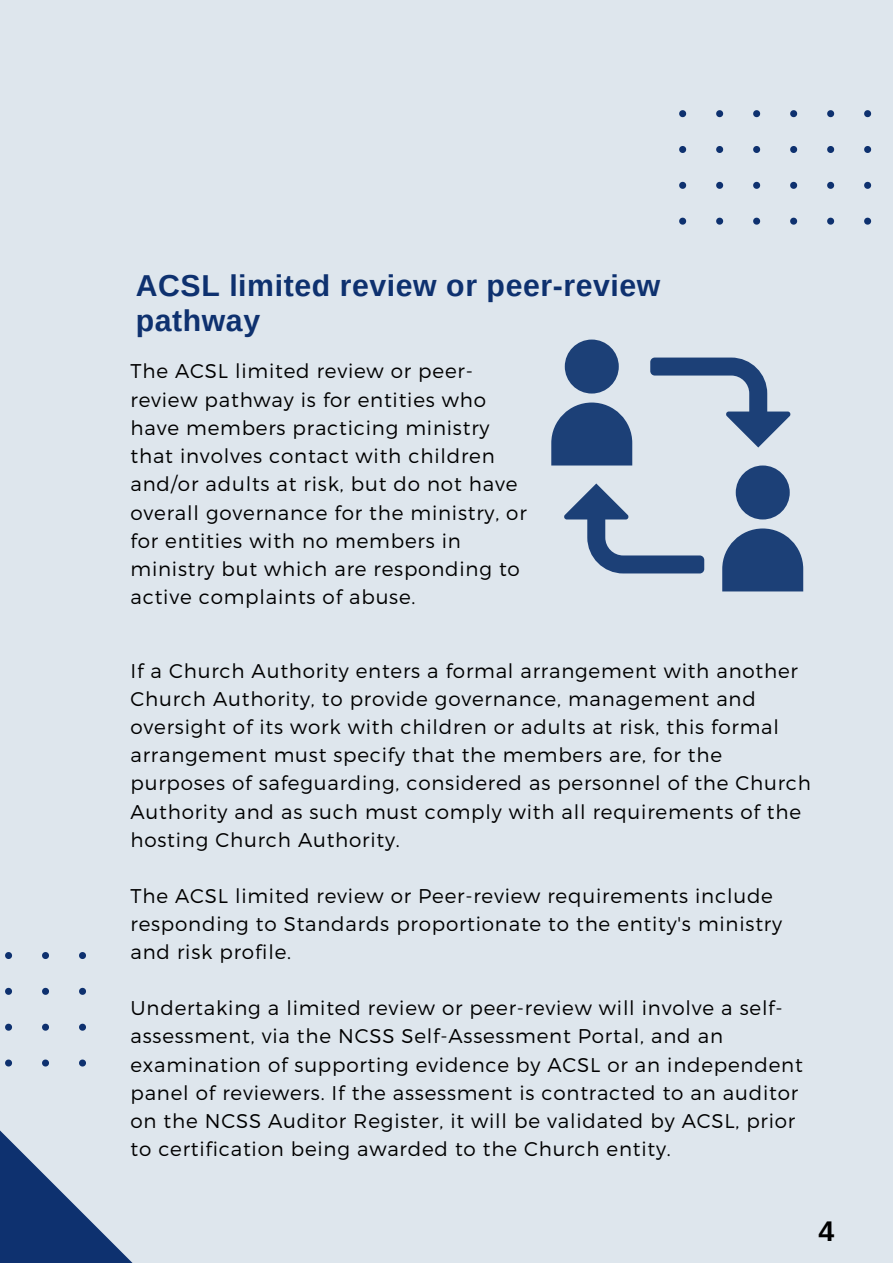
<style>
.page{position:relative;width:893px;height:1264px;background:#fff}
.page>*{position:absolute;margin:0;border:0;box-sizing:border-box;transform-origin:0 0}
.t1{font:700 30.15px/34.8px "Arimo";letter-spacing:.02em;color:#0e316f}
.t2{font:700 28.5px "Arimo";color:#000}
.t3{font:300 19.8px/28px "Montserrat";letter-spacing:.04em;color:#000}
</style>
<div class="page">
<div style="left:0;top:0;width:892px;height:1262px;background:#dee6ed"></div>
<svg style="left:679px;top:110px;width:193px;height:115px"></svg>
<svg style="left:5px;top:952px;width:81px;height:115px"></svg>
<svg style="left:0;top:1130px;width:132px;height:132px"></svg>
<svg style="left:650px;top:357px;width:141px;height:90px"></svg>
<svg style="left:564px;top:483px;width:140px;height:90px"></svg>
<div style="left:564px;top:339px;width:54px;height:54px;background:#1c4077;border-radius:50%"></div>
<svg style="left:551px;top:402px;width:81px;height:63px;background:#385888"></svg>
<div style="left:735px;top:465px;width:54px;height:54px;background:#1c4077;border-radius:50%"></div>
<svg style="left:722px;top:528px;width:81px;height:63px;background:#385888"></svg>
<h1 class="t1" style="left:136px;top:268px;width:526px">ACSL limited review or peer-review pathway</h1>
<p class="t3" style="left:130px;top:356px;width:397px">The ACSL limited review or peer&shy;review pathway is for entities who have members practicing ministry that involves contact with children and/or adults at risk, but do not have overall governance for the ministry, or for entities with no members in ministry but which are responding to active complaints of abuse.</p>
<p class="t3" style="left:130px;top:656px;width:682px">If a Church Authority enters a formal arrangement with another Church Authority, to provide governance, management and oversight of its work with children or adults at risk, this formal arrangement must specify that the members are, for the purposes of safeguarding, considered as personnel of the Church Authority and as such must comply with all requirements of the hosting Church Authority.</p>
<p class="t3" style="left:130px;top:880px;width:653px">The ACSL limited review or Peer-review requirements include responding to Standards proportionate to the entity's ministry and risk profile.</p>
<p class="t3" style="left:130px;top:993px;width:673px">Undertaking a limited review or peer-review will involve a self&shy;assessment, via the NCSS Self-Assessment Portal, and an examination of supporting evidence by ACSL or an independent panel of reviewers. If the assessment is contracted to an auditor on the NCSS Auditor Register, it will be validated by ACSL, prior to certification being awarded to the Church entity.</p>
<h2 class="t2" style="left:818px;top:1214px;width:17px">4</h2>
</div>
